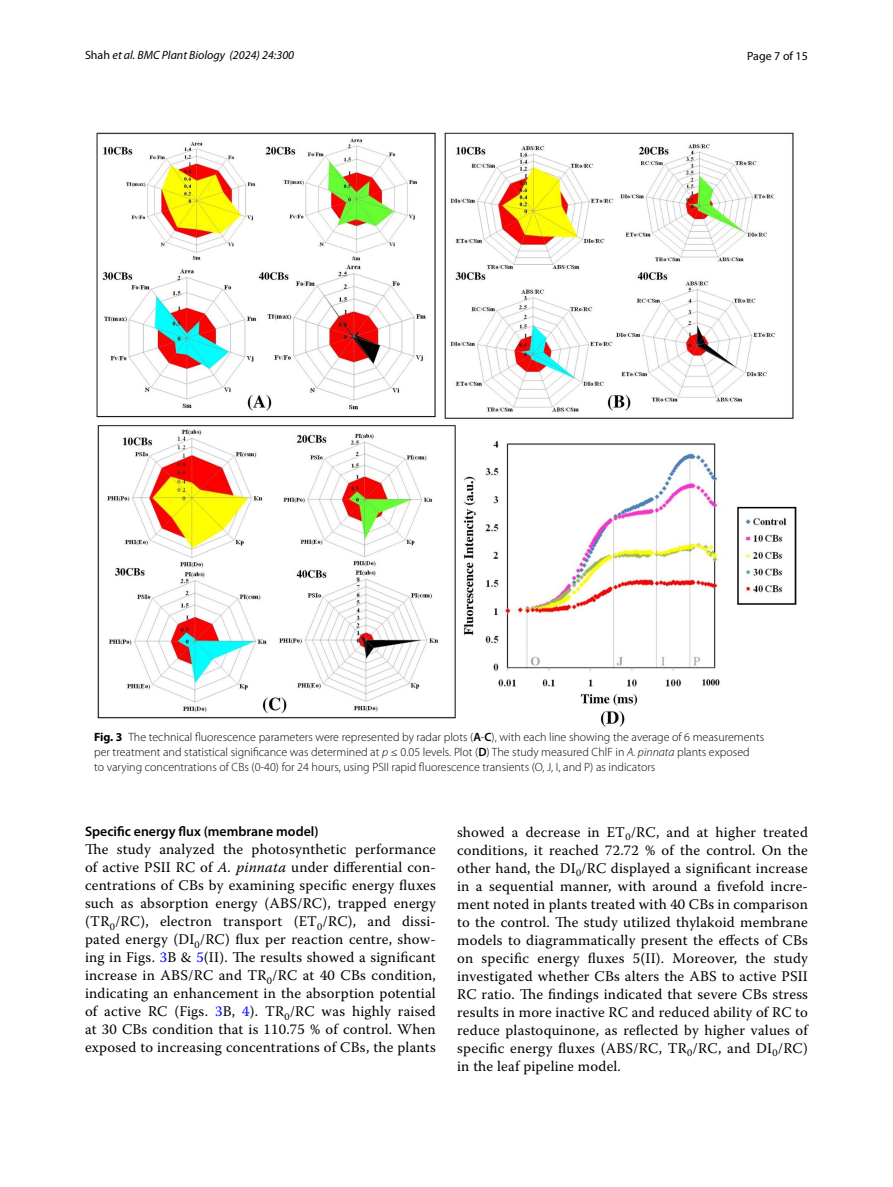
<style>
.page{position:relative;width:893px;height:1187px;background:#fff}
.page>*{position:absolute;margin:0;border:0;box-sizing:border-box;transform-origin:0 0}
.t1{font:14.7px/18px "Warnock Pro";letter-spacing:.015em;color:#000;text-align:justify}
.t2{font:600 13.8px "Myriad Pro";color:#000}
.t3{font:300 12px/15px "Myriad Pro";color:#000}
.t4{font:italic 12px "Myriad Pro";color:#000}
.t5{font:12px "Myriad Pro";color:#000}
.s1{font-style:normal}
.s2{font-weight:700}
.s3{font-weight:600}
.s4{font-style:italic}
.s5{color:#00f}
</style>
<div class="page">
<img style="left:96px;top:133px;width:701px;height:593px">
<p class="t4" style="left:85px;top:48px;width:211px"><span class="s1">Shah</span> et al. BMC Plant Biology (2024) 24:300</p>
<p class="t5" style="left:747px;top:48px;width:62px">Page 7 of 15</p>
<p class="t3" style="left:94px;top:729px;width:672px"><span class="s2">Fig. 3</span> The technical fluorescence parameters were represented by radar plots (<span class="s3">A</span>-<span class="s3">C</span>), with each line showing the average of 6 measurements per treatment and statistical significance was determined at <span class="s4">p</span> ≤ 0.05 levels. Plot (<span class="s3">D</span>) The study measured ChlF in <span class="s4">A. pinnata</span> plants exposed<br>to varying concentrations of CBs (0-40) for 24 hours, using PSII rapid fluorescence transients (O, J, I, and P) as indicators</p>
<p class="t2" style="left:85px;top:822px;width:235px">Specific energy flux (membrane model)</p>
<p class="t1" style="left:85px;top:840px;width:352px">The study analyzed the photosynthetic performance of active PSII RC of <span class="s4">A. pinnata</span> under differential con&shy;centrations of CBs by examining specific energy fluxes such as absorption energy (ABS/RC), trapped energy (TR<sub>0</sub>/RC), electron transport (ET<sub>0</sub>/RC), and dissi&shy;pated energy (DI<sub>0</sub>/RC) flux per reaction centre, show&shy;ing in Figs. <span class="s5">3</span>B &amp; <span class="s5">5</span>(II). The results showed a significant increase in ABS/RC and TR<sub>0</sub>/RC at 40 CBs condition, indicating an enhancement in the absorption potential of active RC (Figs. <span class="s5">3</span>B, <span class="s5">4</span>). TR<sub>0</sub>/RC was highly raised at 30 CBs condition that is 110.75 % of control. When exposed to increasing concentrations of CBs, the plants</p>
<p class="t1" style="left:457px;top:822px;width:352px">showed a decrease in ET<sub>0</sub>/RC, and at higher treated conditions, it reached 72.72 % of the control. On the other hand, the DI<sub>0</sub>/RC displayed a significant increase in a sequential manner, with around a fivefold incre&shy;ment noted in plants treated with 40 CBs in comparison to the control. The study utilized thylakoid membrane models to diagrammatically present the effects of CBs on specific energy fluxes 5(II). Moreover, the study investigated whether CBs alters the ABS to active PSII RC ratio. The findings indicated that severe CBs stress results in more inactive RC and reduced ability of RC to reduce plastoquinone, as reflected by higher values of specific energy fluxes (ABS/RC, TR<sub>0</sub>/RC, and DI<sub>0</sub>/RC) in the leaf pipeline model.</p>
</div>
